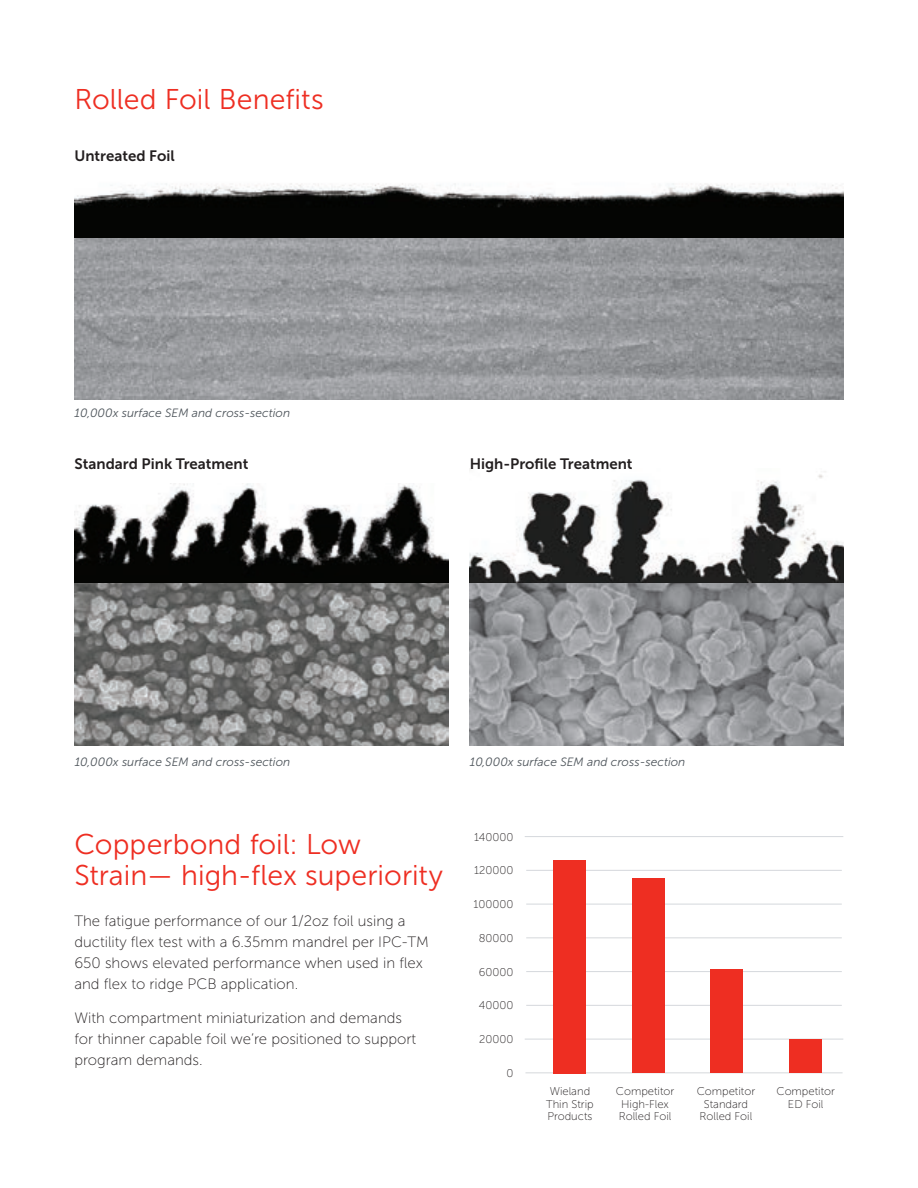
<style>
.page{position:relative;width:918px;height:1188px;background:#fff}
.page>*{position:absolute;margin:0;border:0;box-sizing:border-box;transform-origin:0 0}
.t1{font:28.5px/31.5px "Museo Sans 300";color:#ee2e22}
.t2{font:15px/21px "Museo Sans 100";color:#231f20}
.t3{font:15px "Museo Sans 700";color:#231f20}
.t4{font:italic 12px "Museo Sans 300";color:#4d545a}
.t5{font:11.25px/12.8px "Museo Sans 100";color:#231f20;text-align:center}
</style>
<div class="page">
<svg style="left:526px;top:871px;width:316px;height:168px"></svg>
<hr style="left:526px;top:870px;width:316px;height:1px;background:#d5d8dc">
<hr style="left:526px;top:904px;width:316px;height:1px;background:#d5d8dc">
<hr style="left:526px;top:937px;width:316px;height:1px;background:#d5d8dc">
<hr style="left:526px;top:971px;width:316px;height:1px;background:#d5d8dc">
<hr style="left:526px;top:1005px;width:316px;height:1px;background:#d5d8dc">
<hr style="left:525px;top:1039px;width:318px;height:1px;background:#d5d8dc">
<hr style="left:525px;top:836px;width:318px;height:1px;background:#d5d8dc">
<hr style="left:525px;top:1072px;width:318px;height:1px;background:#d5d8dc">
<div style="left:554px;top:860px;width:32px;height:213px;background:#ee2e22"></div>
<div style="left:632px;top:878px;width:33px;height:195px;background:#ee2e22"></div>
<div style="left:710px;top:969px;width:33px;height:104px;background:#ee2e22"></div>
<div style="left:789px;top:1039px;width:33px;height:34px;background:#ee2e22"></div>
<img style="left:74px;top:183px;width:769px;height:216px">
<img style="left:75px;top:483px;width:374px;height:262px">
<img style="left:470px;top:471px;width:374px;height:274px">
<h1 class="t1" style="left:74px;top:84px;width:251px">Rolled Foil Benefits</h1>
<p class="t3" style="left:74px;top:148px;width:102px">Untreated Foil</p>
<p class="t4" style="left:75px;top:406px;width:217px">10,000x surface SEM and cross-section</p>
<p class="t3" style="left:75px;top:456px;width:175px">Standard Pink Treatment</p>
<p class="t3" style="left:470px;top:456px;width:164px">High-Profile Treatment</p>
<p class="t4" style="left:75px;top:756px;width:217px">10,000x surface SEM and cross-section</p>
<p class="t4" style="left:470px;top:756px;width:217px">10,000x surface SEM and cross-section</p>
<h1 class="t1" style="left:74px;top:828px;width:370px">Copperbond foil: Low<br>Strain— high-flex superiority</h1>
<p class="t2" style="left:74px;top:910px;width:356px">The fatigue performance of our 1/2oz foil using a ductility flex test with a 6.35mm mandrel per IPC-TM 650 shows elevated performance when used in flex and flex to ridge PCB application.</p>
<p class="t2" style="left:74px;top:1008px;width:343px">With compartment miniaturization and demands for thinner capable foil we’re positioned to support program demands.</p>
<p class="t5" style="left:474px;top:831px;width:41px">140000</p>
<p class="t5" style="left:474px;top:864px;width:41px">120000</p>
<p class="t5" style="left:473px;top:898px;width:41px">100000</p>
<p class="t5" style="left:479px;top:932px;width:36px">80000</p>
<p class="t5" style="left:479px;top:966px;width:36px">60000</p>
<p class="t5" style="left:479px;top:999px;width:36px">40000</p>
<p class="t5" style="left:479px;top:1033px;width:36px">20000</p>
<p class="t5" style="left:506px;top:1067px;width:8px">0</p>
<p class="t5" style="left:546px;top:1085px;width:49px">Wieland<br>Thin Strip<br>Products</p>
<p class="t5" style="left:616px;top:1085px;width:60px;text-align:left">Competitor<br>High-Flex<br>Rolled Foil</p>
<p class="t5" style="left:697px;top:1085px;width:60px">Competitor<br>Standard<br>Rolled Foil</p>
<p class="t5" style="left:776px;top:1085px;width:60px">Competitor<br>ED Foil</p>
</div>
